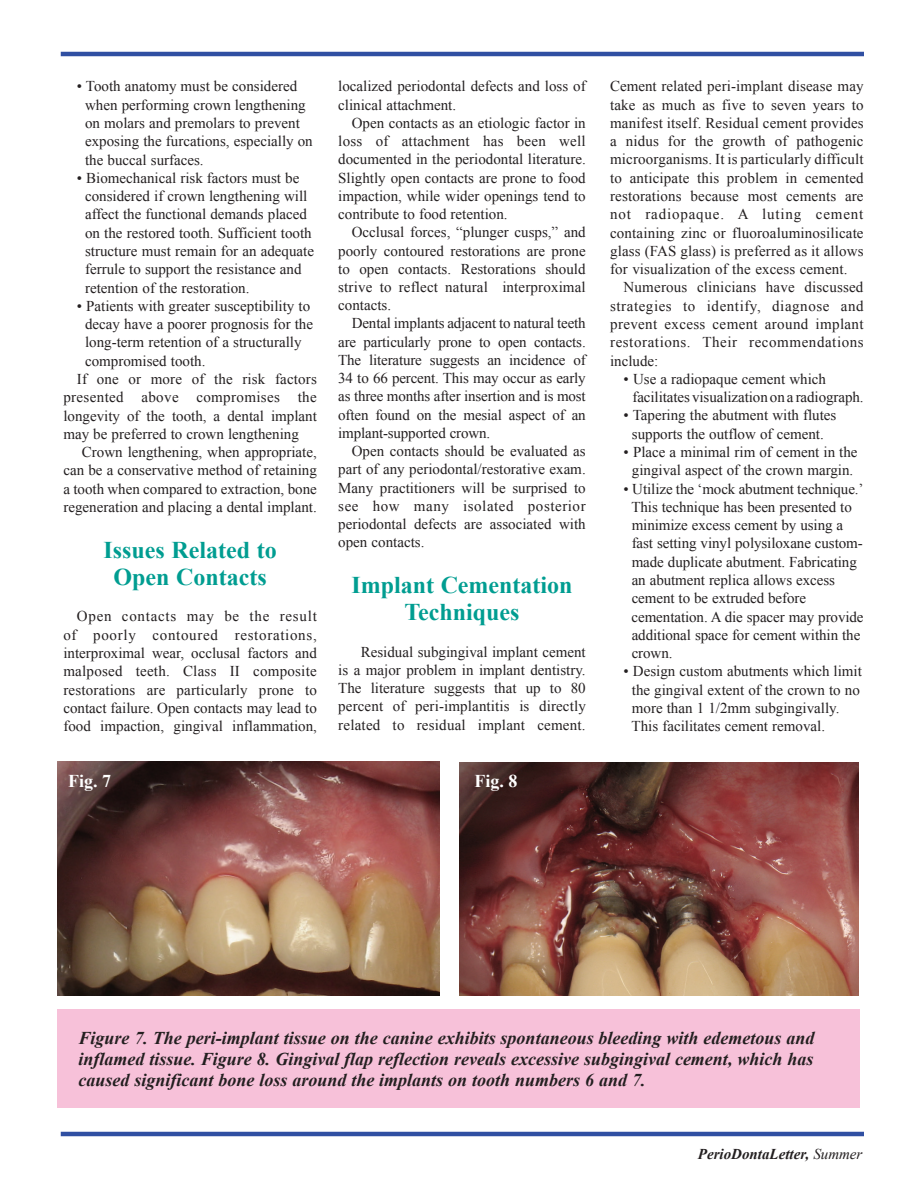
<style>
.page{position:relative;width:918px;height:1188px;background:#fff}
.page>*{position:absolute;margin:0;border:0;box-sizing:border-box;transform-origin:0 0}
.t1{font:700 24px/27.3px "Times New Roman";color:#009d91;text-align:center}
.t2{font:italic 700 18px/21px "Times New Roman";color:#231f20;text-align:justify}
.t3{font:700 18px "Times New Roman";color:#fff}
.t4{font:15px/18.3px "Times New Roman";color:#231f20;text-align:justify}
.t5{font:15px "Times New Roman";letter-spacing:.025em;color:#231f20}
.t6{font:italic 700 15px "Times New Roman";color:#231f20}
.s1{font-weight:400}
</style>
<div class="page">
<hr style="left:61px;top:52px;width:803px;height:4px;background:#304fa2">
<hr style="left:61px;top:1132px;width:803px;height:4px;background:#304fa2">
<div style="left:58px;top:1009px;width:802px;height:99px;background:#f7c1d9"></div>
<img style="left:58px;top:761px;width:382px;height:235px">
<img style="left:460px;top:763px;width:399px;height:233px">
<p class="t4" style="left:85px;top:77px;width:229px;text-align:left;text-indent:-8px">• Tooth anatomy must be considered when performing crown lengthening on molars and premolars to prevent exposing the furcations, especially on the buccal surfaces.</p>
<p class="t4" style="left:85px;top:168px;width:230px;text-align:left;text-indent:-8px">• Biomechanical risk factors must be considered if crown lengthening will affect the functional demands placed on the restored tooth. Sufficient tooth structure must remain for an adequate ferrule to support the resistance and retention of the restoration.</p>
<p class="t4" style="left:77px;top:296px;width:235px">• Patients with greater susceptibility to</p>
<p class="t4" style="left:85px;top:315px;width:230px">decay have a poorer prognosis for the</p>
<p class="t4" style="left:85px;top:333px;width:218px">long-term retention of a structurally</p>
<p class="t4" style="left:85px;top:351px;width:122px">compromised tooth.</p>
<p class="t4" style="left:77px;top:370px;width:242px">If one or more of the risk factors</p>
<p class="t5" style="left:63px;top:387px;width:255px">presented above compromises the</p>
<p class="t4" style="left:63px;top:406px;width:255px">longevity of the tooth, a dental implant</p>
<p class="t4" style="left:63px;top:424px;width:237px">may be preferred to crown lengthening</p>
<p class="t4" style="left:82px;top:443px;width:236px">Crown lengthening, when appropriate,</p>
<p class="t4" style="left:63px;top:461px;width:255px">can be a conservative method of retaining</p>
<p class="t4" style="left:63px;top:479px;width:255px">a tooth when compared to extraction, bone</p>
<p class="t4" style="left:63px;top:498px;width:255px">regeneration and placing a dental implant.</p>
<h1 class="t1" style="left:104px;top:535px;width:175px">Issues Related to<br>Open Contacts</h1>
<p class="t4" style="left:63px;top:607px;width:255px;text-indent:13px">Open contacts may be the result of poorly contoured restorations, interproximal wear, occlusal factors and malposed teeth. Class II composite restorations are particularly prone to contact failure. Open contacts may lead to food impaction, gingival inflammation,</p>
<p class="t4" style="left:338px;top:77px;width:249px">localized periodontal defects and loss of clinical attachment.</p>
<p class="t4" style="left:338px;top:113px;width:249px;text-indent:14px">Open contacts as an etiologic factor in loss of attachment has been well documented in the periodontal literature.<br>Slightly open contacts are prone to food impaction, while wider openings tend to contribute to food retention.</p>
<p class="t4" style="left:338px;top:223px;width:249px;text-indent:14px">Occlusal forces, “plunger cusps,” and poorly contoured restorations are prone to open contacts. Restorations should strive to reflect natural interproximal contacts.</p>
<p class="t4" style="left:338px;top:314px;width:249px;text-indent:14px">Dental implants adjacent to natural teeth are particularly prone to open contacts.<br>The literature suggests an incidence of 34 to 66 percent. This may occur as early as three months after insertion and is most often found on the mesial aspect of an implant-supported crown.</p>
<p class="t4" style="left:338px;top:442px;width:249px;text-indent:14px">Open contacts should be evaluated as part of any periodontal/restorative exam.<br>Many practitioners will be surprised to see how many isolated posterior periodontal defects are associated with open contacts.</p>
<h1 class="t1" style="left:351px;top:571px;width:223px">Implant Cementation<br>Techniques</h1>
<p class="t4" style="left:338px;top:642px;width:249px;text-indent:22px">Residual subgingival implant cement is a major problem in implant dentistry.<br>The literature suggests that up to 80 percent of peri-implantitis is directly related to residual implant cement.</p>
<p class="t3" style="left:68px;top:769px;width:45px">Fig. 7</p>
<p class="t3" style="left:475px;top:769px;width:45px">Fig. 8</p>
<p class="t4" style="left:610px;top:77px;width:255px">Cement related peri-implant disease may take as much as five to seven years to manifest itself. Residual cement provides a nidus for the growth of pathogenic microorganisms. It is particularly difficult to anticipate this problem in cemented restorations because most cements are not radiopaque. A luting cement containing zinc or fluoroaluminosilicate glass (FAS glass) is preferred as it allows for visualization of the excess cement.</p>
<p class="t4" style="left:610px;top:278px;width:255px;text-indent:14px">Numerous clinicians have discussed strategies to identify, diagnose and prevent excess cement around implant restorations. Their recommendations include:</p>
<p class="t4" style="left:632px;top:370px;width:233px;text-indent:-9px">• Use a radiopaque cement which facilitates visualization on a radiograph.</p>
<p class="t4" style="left:624px;top:406px;width:214px;text-align:center">• Tapering the abutment with flutes supports the outflow of cement.</p>
<p class="t4" style="left:624px;top:443px;width:236px;text-align:center">• Place a minimal rim of cement in the gingival aspect of the crown margin.</p>
<p class="t4" style="left:631px;top:479px;width:234px;text-align:left;text-indent:-8px">• Utilize the ʻmock abutment technique.ʼ This technique has been presented to minimize excess cement by using a fast setting vinyl polysiloxane custom&shy;made duplicate abutment. Fabricating an abutment replica allows excess cement to be extruded before cementation. A die spacer may provide additional space for cement within the crown.</p>
<p class="t4" style="left:632px;top:662px;width:232px;text-align:left;text-indent:-8px">• Design custom abutments which limit the gingival extent of the crown to no more than 1 1/2mm subgingivally.<br>This facilitates cement removal.</p>
<p class="t2" style="left:79px;top:1027px;width:737px">Figure 7. The peri-implant tissue on the canine exhibits spontaneous bleeding with edemetous and inflamed tissue. Figure 8. Gingival flap reflection reveals excessive subgingival cement, which has caused significant bone loss around the implants on tooth numbers 6 and 7.</p>
<p class="t6" style="left:698px;top:1144px;width:166px">PerioDontaLetter, <span class="s1">Summer</span></p>
</div>
